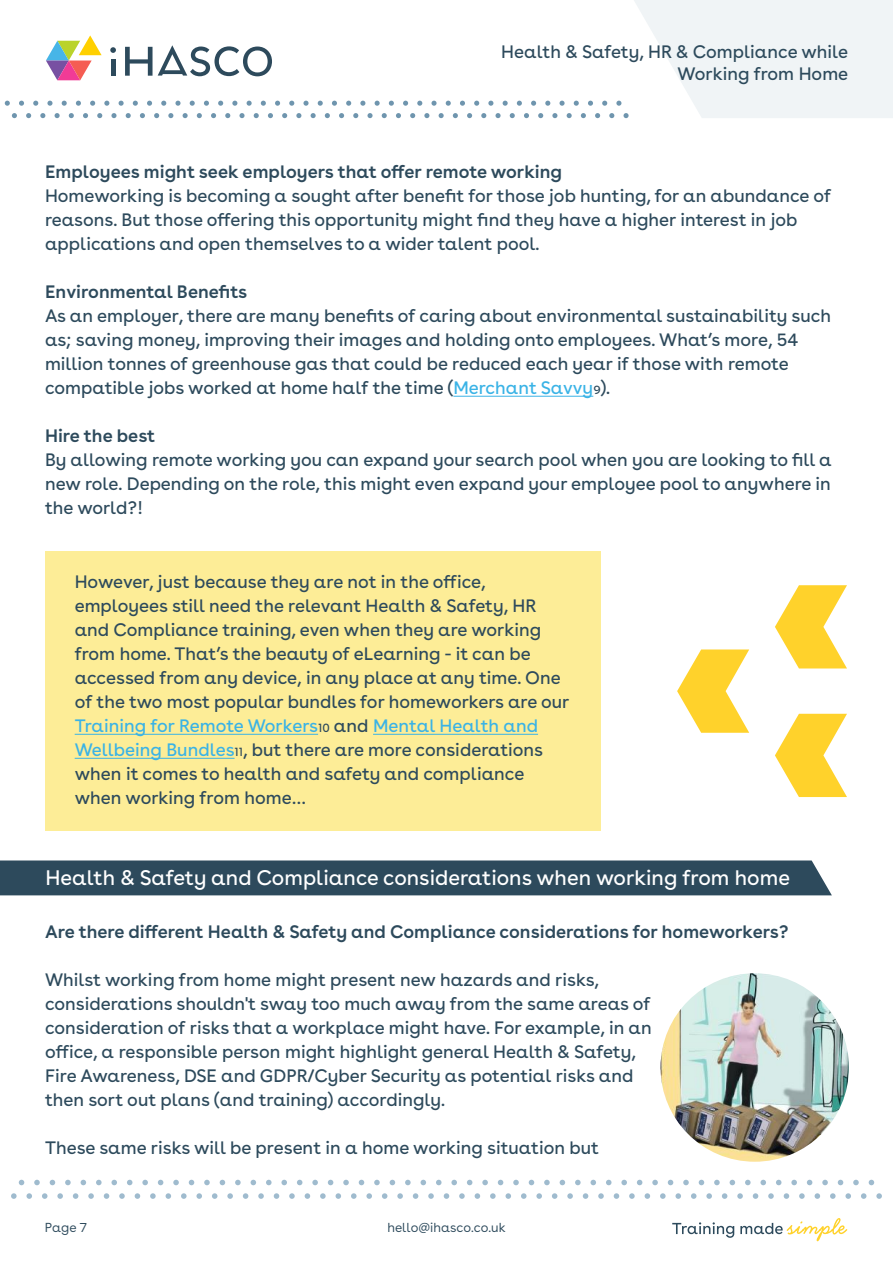
<style>
.page{position:relative;width:893px;height:1263px;background:#fff}
.page>*{position:absolute;margin:0;border:0;box-sizing:border-box;transform-origin:0 0}
.t1{font:21px "Buenos Aires";color:#fff}
.t2{font:18px/24px "Buenos Aires";color:#2d4a5c}
.t3{font:600 18px "Buenos Aires";color:#2d4a5c}
.t4{font:13.05px "Buenos Aires";color:#2d4a5c}
.s1{color:#3ab3e6}
.s2{font-size:12px}
</style>
<div class="page">
<svg style="left:672px;top:1218px;width:175px;height:23px"></svg>
<svg style="left:96px;top:1180px;width:6px;height:5px"></svg>
<svg style="left:104px;top:1193px;width:5px;height:6px"></svg>
<svg style="left:111px;top:1180px;width:6px;height:5px"></svg>
<svg style="left:119px;top:1193px;width:6px;height:6px"></svg>
<svg style="left:127px;top:1180px;width:5px;height:5px"></svg>
<svg style="left:135px;top:1193px;width:5px;height:6px"></svg>
<svg style="left:142px;top:1180px;width:6px;height:5px"></svg>
<svg style="left:150px;top:1193px;width:6px;height:6px"></svg>
<svg style="left:158px;top:1180px;width:5px;height:5px"></svg>
<svg style="left:166px;top:1193px;width:5px;height:6px"></svg>
<svg style="left:173px;top:1180px;width:6px;height:5px"></svg>
<svg style="left:181px;top:1193px;width:6px;height:6px"></svg>
<svg style="left:189px;top:1180px;width:5px;height:5px"></svg>
<svg style="left:11px;top:1193px;width:6px;height:6px"></svg>
<svg style="left:19px;top:1180px;width:5px;height:5px"></svg>
<svg style="left:26px;top:1193px;width:6px;height:6px"></svg>
<svg style="left:34px;top:1180px;width:6px;height:5px"></svg>
<svg style="left:42px;top:1193px;width:5px;height:6px"></svg>
<svg style="left:50px;top:1180px;width:5px;height:5px"></svg>
<svg style="left:57px;top:1193px;width:6px;height:6px"></svg>
<svg style="left:65px;top:1180px;width:6px;height:5px"></svg>
<svg style="left:73px;top:1193px;width:5px;height:6px"></svg>
<svg style="left:81px;top:1180px;width:5px;height:5px"></svg>
<svg style="left:88px;top:1193px;width:6px;height:6px"></svg>
<svg style="left:196px;top:1193px;width:6px;height:6px"></svg>
<svg style="left:204px;top:1180px;width:6px;height:5px"></svg>
<svg style="left:212px;top:1193px;width:5px;height:6px"></svg>
<svg style="left:220px;top:1180px;width:5px;height:5px"></svg>
<svg style="left:227px;top:1193px;width:6px;height:6px"></svg>
<svg style="left:235px;top:1180px;width:6px;height:5px"></svg>
<svg style="left:243px;top:1193px;width:5px;height:6px"></svg>
<svg style="left:251px;top:1180px;width:5px;height:5px"></svg>
<svg style="left:297px;top:1180px;width:5px;height:5px"></svg>
<svg style="left:305px;top:1193px;width:5px;height:6px"></svg>
<svg style="left:312px;top:1180px;width:6px;height:5px"></svg>
<svg style="left:320px;top:1193px;width:6px;height:6px"></svg>
<svg style="left:328px;top:1180px;width:5px;height:5px"></svg>
<svg style="left:336px;top:1193px;width:5px;height:6px"></svg>
<svg style="left:343px;top:1180px;width:6px;height:5px"></svg>
<svg style="left:351px;top:1193px;width:6px;height:6px"></svg>
<svg style="left:359px;top:1180px;width:5px;height:5px"></svg>
<svg style="left:366px;top:1193px;width:6px;height:6px"></svg>
<svg style="left:374px;top:1180px;width:6px;height:5px"></svg>
<svg style="left:382px;top:1193px;width:5px;height:6px"></svg>
<svg style="left:390px;top:1180px;width:5px;height:5px"></svg>
<svg style="left:258px;top:1193px;width:6px;height:6px"></svg>
<svg style="left:266px;top:1180px;width:6px;height:5px"></svg>
<svg style="left:274px;top:1193px;width:5px;height:6px"></svg>
<svg style="left:281px;top:1180px;width:6px;height:5px"></svg>
<svg style="left:513px;top:1180px;width:6px;height:5px"></svg>
<svg style="left:529px;top:1180px;width:5px;height:5px"></svg>
<svg style="left:544px;top:1180px;width:6px;height:5px"></svg>
<svg style="left:560px;top:1180px;width:5px;height:5px"></svg>
<svg style="left:575px;top:1180px;width:6px;height:5px"></svg>
<svg style="left:590px;top:1180px;width:6px;height:5px"></svg>
<svg style="left:606px;top:1180px;width:5px;height:5px"></svg>
<svg style="left:405px;top:1180px;width:6px;height:5px"></svg>
<svg style="left:421px;top:1180px;width:5px;height:5px"></svg>
<svg style="left:436px;top:1180px;width:6px;height:5px"></svg>
<svg style="left:451px;top:1180px;width:6px;height:5px"></svg>
<svg style="left:467px;top:1180px;width:5px;height:5px"></svg>
<svg style="left:482px;top:1180px;width:6px;height:5px"></svg>
<svg style="left:498px;top:1180px;width:5px;height:5px"></svg>
<svg style="left:621px;top:1180px;width:6px;height:5px"></svg>
<svg style="left:637px;top:1180px;width:5px;height:5px"></svg>
<svg style="left:652px;top:1180px;width:6px;height:5px"></svg>
<svg style="left:668px;top:1180px;width:5px;height:5px"></svg>
<svg style="left:714px;top:1180px;width:6px;height:5px"></svg>
<svg style="left:730px;top:1180px;width:5px;height:5px"></svg>
<svg style="left:745px;top:1180px;width:6px;height:5px"></svg>
<svg style="left:760px;top:1180px;width:6px;height:5px"></svg>
<svg style="left:683px;top:1180px;width:6px;height:5px"></svg>
<svg style="left:699px;top:1180px;width:5px;height:5px"></svg>
<svg style="left:289px;top:1193px;width:6px;height:6px"></svg>
<svg style="left:397px;top:1193px;width:6px;height:6px"></svg>
<svg style="left:536px;top:1193px;width:6px;height:6px"></svg>
<svg style="left:552px;top:1193px;width:5px;height:6px"></svg>
<svg style="left:567px;top:1193px;width:6px;height:6px"></svg>
<svg style="left:583px;top:1193px;width:5px;height:6px"></svg>
<svg style="left:598px;top:1193px;width:6px;height:6px"></svg>
<svg style="left:614px;top:1193px;width:5px;height:6px"></svg>
<svg style="left:413px;top:1193px;width:5px;height:6px"></svg>
<svg style="left:428px;top:1193px;width:6px;height:6px"></svg>
<svg style="left:444px;top:1193px;width:5px;height:6px"></svg>
<svg style="left:459px;top:1193px;width:6px;height:6px"></svg>
<svg style="left:475px;top:1193px;width:5px;height:6px"></svg>
<svg style="left:490px;top:1193px;width:6px;height:6px"></svg>
<svg style="left:505px;top:1193px;width:6px;height:6px"></svg>
<svg style="left:521px;top:1193px;width:5px;height:6px"></svg>
<svg style="left:629px;top:1193px;width:6px;height:6px"></svg>
<svg style="left:645px;top:1193px;width:5px;height:6px"></svg>
<svg style="left:660px;top:1193px;width:6px;height:6px"></svg>
<svg style="left:675px;top:1193px;width:6px;height:6px"></svg>
<svg style="left:737px;top:1193px;width:6px;height:6px"></svg>
<svg style="left:753px;top:1193px;width:5px;height:6px"></svg>
<svg style="left:768px;top:1193px;width:6px;height:6px"></svg>
<svg style="left:691px;top:1193px;width:5px;height:6px"></svg>
<svg style="left:706px;top:1193px;width:6px;height:6px"></svg>
<svg style="left:722px;top:1193px;width:5px;height:6px"></svg>
<svg style="left:776px;top:1180px;width:5px;height:5px"></svg>
<svg style="left:822px;top:1180px;width:6px;height:5px"></svg>
<svg style="left:838px;top:1180px;width:5px;height:5px"></svg>
<svg style="left:853px;top:1180px;width:6px;height:5px"></svg>
<svg style="left:869px;top:1180px;width:5px;height:5px"></svg>
<svg style="left:791px;top:1180px;width:6px;height:5px"></svg>
<svg style="left:807px;top:1180px;width:5px;height:5px"></svg>
<svg style="left:784px;top:1193px;width:5px;height:6px"></svg>
<svg style="left:845px;top:1193px;width:6px;height:6px"></svg>
<svg style="left:861px;top:1193px;width:5px;height:6px"></svg>
<svg style="left:876px;top:1193px;width:6px;height:6px"></svg>
<svg style="left:799px;top:1193px;width:6px;height:6px"></svg>
<svg style="left:815px;top:1193px;width:5px;height:6px"></svg>
<svg style="left:830px;top:1193px;width:6px;height:6px"></svg>
<svg style="left:5px;top:0;width:888px;height:118px"></svg>
<div style="left:0;top:860px;width:832px;height:35px;background:#2d4a5c"></div>
<hr style="left:453px;top:396px;width:140px;height:1px;background:#3ab3e6">
<img style="left:660px;top:973px;width:189px;height:189px;border-radius:94px">
<div style="left:45px;top:551px;width:556px;height:280px;background:#fded97"></div>
<hr style="left:75px;top:734px;width:243px;height:1px;background:#3ab3e6">
<hr style="left:373px;top:734px;width:165px;height:1px;background:#3ab3e6">
<hr style="left:75px;top:758px;width:160px;height:1px;background:#3ab3e6">
<svg style="left:677px;top:649px;width:72px;height:84px"></svg>
<svg style="left:775px;top:714px;width:72px;height:83px"></svg>
<svg style="left:775px;top:585px;width:72px;height:83px"></svg>
<p class="t2" style="left:501px;top:39px;width:348px;line-height:22.5px;text-align:right">Health &amp; Safety, HR &amp; Compliance while<br>Working from Home</p>
<p class="t3" style="left:45px;top:157px;width:519px">Employees might seek employers that offer remote working</p>
<p class="t2" style="left:45px;top:182px;width:788px">Homeworking is becoming a sought after benefit for those job hunting, for an abundance of reasons. But those offering this opportunity might find they have a higher interest in job applications and open themselves to a wider talent pool.</p>
<p class="t3" style="left:45px;top:277px;width:204px">Environmental Benefits</p>
<p class="t2" style="left:45px;top:302px;width:788px">As an employer, there are many benefits of caring about environmental sustainability such as; saving money, improving their images and holding onto employees. What’s more, 54 million tonnes of greenhouse gas that could be reduced each year if those with remote compatible jobs worked at home half the time (<span class="s1">Merchant Savvy</span><span class="s2">9</span>).</p>
<p class="t3" style="left:45px;top:421px;width:112px">Hire the best</p>
<p class="t2" style="left:45px;top:446px;width:788px;text-align:justify">By allowing remote working you can expand your search pool when you are looking to fill a new role. Depending on the role, this might even expand your employee pool to anywhere in the world?!</p>
<p class="t2" style="left:75px;top:568px;width:496px">However, just because they are not in the office, employees still need the relevant Health &amp; Safety, HR and Compliance training, even when they are working from home. That’s the beauty of eLearning - it can be accessed from any device, in any place at any time. One of the two most popular bundles for homeworkers are our <span class="s1">Training for Remote Workers</span><span class="s2">10</span> and <span class="s1">Mental Health and Wellbeing Bundles</span><span class="s2">11</span>, but there are more considerations when it comes to health and safety and compliance when working from home…</p>
<p class="t1" style="left:45px;top:861px;width:746px">Health &amp; Safety and Compliance considerations when working from home</p>
<p class="t3" style="left:45px;top:916px;width:745px">Are there different Health &amp; Safety and Compliance considerations for homeworkers?</p>
<p class="t2" style="left:45px;top:966px;width:608px">Whilst working from home might present new hazards and risks, considerations shouldn't sway too much away from the same areas of consideration of risks that a workplace might have. For example, in an office, a responsible person might highlight general Health &amp; Safety, Fire Awareness, DSE and GDPR/Cyber Security as potential risks and then sort out plans (and training) accordingly.</p>
<p class="t2" style="left:45px;top:1134px;width:556px">These same risks will be present in a home working situation but</p>
<p class="t4" style="left:45px;top:1217px;width:44px">Page 7</p>
<p class="t4" style="left:387px;top:1217px;width:120px">hello@ihasco.co.uk</p>
</div>
